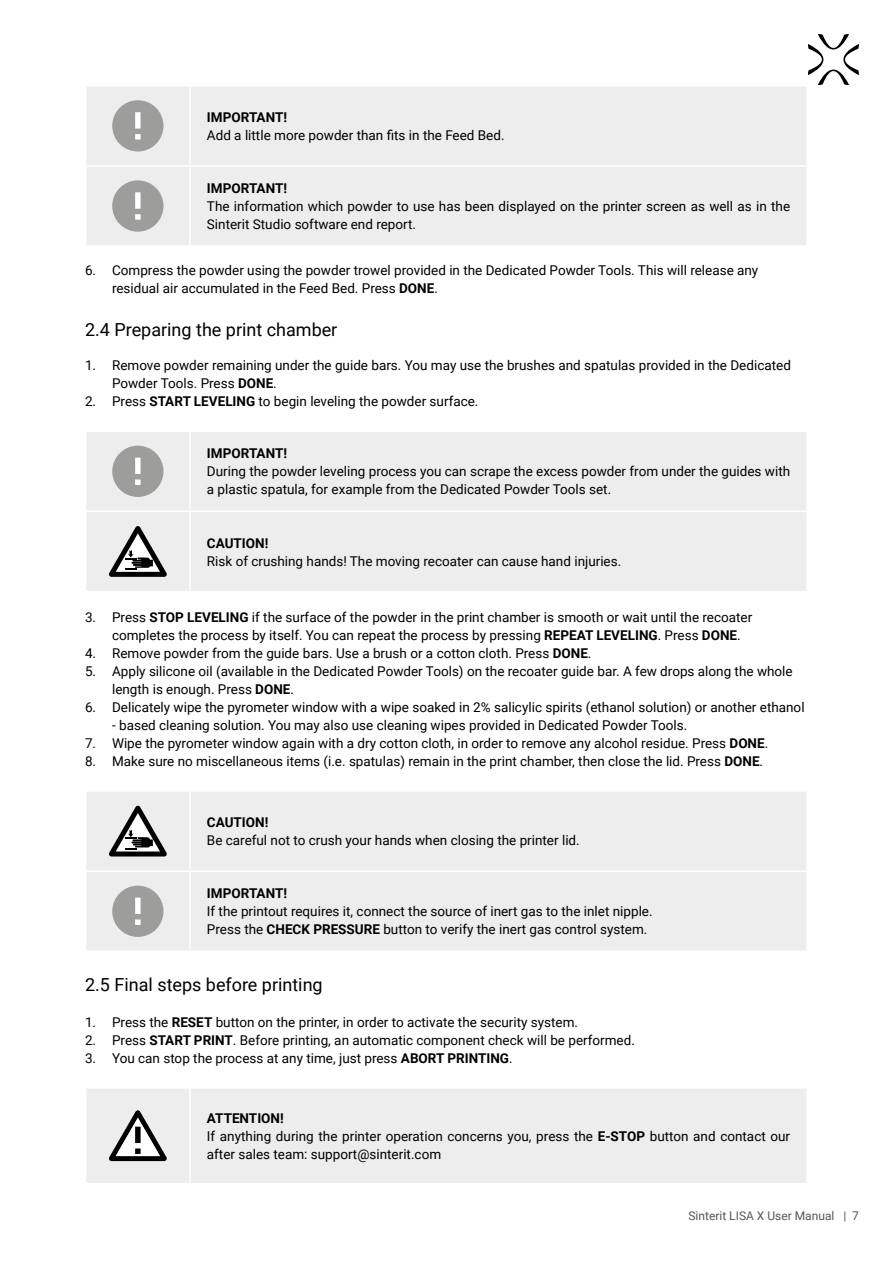
<style>
.page{position:relative;width:893px;height:1263px;background:#fff}
.page>*{position:absolute;margin:0;border:0;box-sizing:border-box;transform-origin:0 0}
.t1{font:18px "Roboto";color:#000}
.t2{font:13.5px/18px "Roboto";color:#000}
.t3{font:700 13.5px "Roboto";color:#000}
.t4{font:12px "Roboto";color:#575756}
.s1{font-weight:700}
</style>
<div class="page">
<svg style="left:808px;top:34px;width:51px;height:51px"></svg>
<div style="left:87px;top:87px;width:719px;height:78px;background:#ededed"></div>
<div style="left:87px;top:167px;width:719px;height:78px;background:#ededed"></div>
<hr style="left:189px;top:87px;width:2px;height:78px;background:#fff">
<hr style="left:189px;top:167px;width:2px;height:78px;background:#fff">
<div style="left:112px;top:100px;width:51px;height:51px;background:#9d9d9c;border-radius:50%"></div>
<svg style="left:135px;top:112px;width:6px;height:28px"></svg>
<div style="left:112px;top:180px;width:51px;height:52px;background:#9d9d9c;border-radius:50%"></div>
<svg style="left:135px;top:192px;width:6px;height:28px"></svg>
<div style="left:87px;top:432px;width:719px;height:79px;background:#ededed"></div>
<div style="left:87px;top:512px;width:719px;height:79px;background:#ededed"></div>
<hr style="left:189px;top:432px;width:2px;height:79px;background:#fff">
<hr style="left:189px;top:512px;width:2px;height:79px;background:#fff">
<div style="left:112px;top:446px;width:51px;height:51px;background:#9d9d9c;border-radius:50%"></div>
<svg style="left:135px;top:458px;width:6px;height:27px"></svg>
<svg style="left:109px;top:526px;width:58px;height:51px"></svg>
<div style="left:87px;top:792px;width:719px;height:78px;background:#ededed"></div>
<div style="left:87px;top:872px;width:719px;height:78px;background:#ededed"></div>
<hr style="left:189px;top:792px;width:2px;height:78px;background:#fff">
<hr style="left:189px;top:872px;width:2px;height:78px;background:#fff">
<svg style="left:109px;top:806px;width:58px;height:50px"></svg>
<div style="left:112px;top:886px;width:51px;height:51px;background:#9d9d9c;border-radius:50%"></div>
<svg style="left:135px;top:898px;width:6px;height:27px"></svg>
<div style="left:87px;top:1089px;width:719px;height:94px;background:#ededed"></div>
<hr style="left:189px;top:1088px;width:2px;height:95px;background:#fff">
<svg style="left:109px;top:1110px;width:58px;height:51px"></svg>
<p class="t3" style="left:207px;top:108px;width:82px">IMPORTANT!</p>
<p class="t2" style="left:207px;top:126px;width:299px">Add a little more powder than fits in the Feed Bed.</p>
<p class="t3" style="left:207px;top:179px;width:82px">IMPORTANT!</p>
<p class="t2" style="left:207px;top:197px;width:585px">The information which powder to use has been displayed on the printer screen as well as in the<br>Sinterit Studio software end report.</p>
<p class="t2" style="left:112px;top:261px;width:648px;text-indent:-27px">6. Compress the powder using the powder trowel provided in the Dedicated Powder Tools. This will release any residual air accumulated in the Feed Bed. Press <span class="s1">DONE</span>.</p>
<h1 class="t1" style="left:85px;top:317px;width:254px">2.4 Preparing the print chamber</h1>
<p class="t2" style="left:112px;top:356px;width:680px;text-indent:-27px">1. Remove powder remaining under the guide bars. You may use the brushes and spatulas provided in the Dedicated<br>Powder Tools. Press <span class="s1">DONE</span>.</p>
<p class="t2" style="left:85px;top:392px;width:395px">2. Press <span class="s1">START LEVELING</span> to begin leveling the powder surface.</p>
<p class="t3" style="left:207px;top:444px;width:82px">IMPORTANT!</p>
<p class="t2" style="left:207px;top:462px;width:585px">During the powder leveling process you can scrape the excess powder from under the guides with a plastic spatula, for example from the Dedicated Powder Tools set.</p>
<p class="t3" style="left:207px;top:533px;width:63px">CAUTION!</p>
<p class="t2" style="left:207px;top:551px;width:416px">Risk of crushing hands! The moving recoater can cause hand injuries.</p>
<p class="t2" style="left:112px;top:608px;width:642px;text-indent:-27px">3. Press <span class="s1">STOP LEVELING</span> if the surface of the powder in the print chamber is smooth or wait until the recoater completes the process by itself. You can repeat the process by pressing <span class="s1">REPEAT LEVELING</span>. Press <span class="s1">DONE</span>.</p>
<p class="t2" style="left:85px;top:644px;width:508px">4. Remove powder from the guide bars. Use a brush or a cotton cloth. Press <span class="s1">DONE</span>.</p>
<p class="t2" style="left:112px;top:662px;width:682px;text-indent:-27px">5. Apply silicone oil (available in the Dedicated Powder Tools) on the recoater guide bar. A few drops along the whole length is enough. Press <span class="s1">DONE</span>.</p>
<p class="t2" style="left:85px;top:698px;width:721px">6. Delicately wipe the pyrometer window with a wipe soaked in 2% salicylic spirits (ethanol solution) or another ethanol</p>
<p class="t2" style="left:112px;top:716px;width:577px">- based cleaning solution. You may also use cleaning wipes provided in Dedicated Powder Tools.</p>
<p class="t2" style="left:85px;top:734px;width:685px">7. Wipe the pyrometer window again with a dry cotton cloth, in order to remove any alcohol residue. Press <span class="s1">DONE</span>.</p>
<p class="t2" style="left:85px;top:752px;width:680px">8. Make sure no miscellaneous items (i.e. spatulas) remain in the print chamber, then close the lid. Press <span class="s1">DONE</span>.</p>
<p class="t3" style="left:207px;top:813px;width:63px">CAUTION!</p>
<p class="t2" style="left:207px;top:831px;width:374px">Be careful not to crush your hands when closing the printer lid.</p>
<p class="t3" style="left:207px;top:884px;width:82px">IMPORTANT!</p>
<p class="t2" style="left:207px;top:902px;width:447px">If the printout requires it, connect the source of inert gas to the inlet nipple.<br>Press the <span class="s1">CHECK PRESSURE</span> button to verify the inert gas control system.</p>
<h1 class="t1" style="left:85px;top:972px;width:239px">2.5 Final steps before printing</h1>
<p class="t2" style="left:85px;top:1013px;width:495px">1. Press the <span class="s1">RESET</span> button on the printer, in order to activate the security system.</p>
<p class="t2" style="left:85px;top:1031px;width:551px">2. Press <span class="s1">START PRINT</span>. Before printing, an automatic component check will be performed.</p>
<p class="t2" style="left:85px;top:1049px;width:429px">3. You can stop the process at any time, just press <span class="s1">ABORT PRINTING</span>.</p>
<p class="t2" style="left:207px;top:1108px;width:585px"><span class="s1">ATTENTION!<br></span>If anything during the printer operation concerns you, press the <span class="s1">E-STOP</span> button and contact our after sales team: support@sinterit.com</p>
<p class="t4" style="left:688px;top:1208px;width:172px">Sinterit LISA X User Manual | 7</p>
</div>
